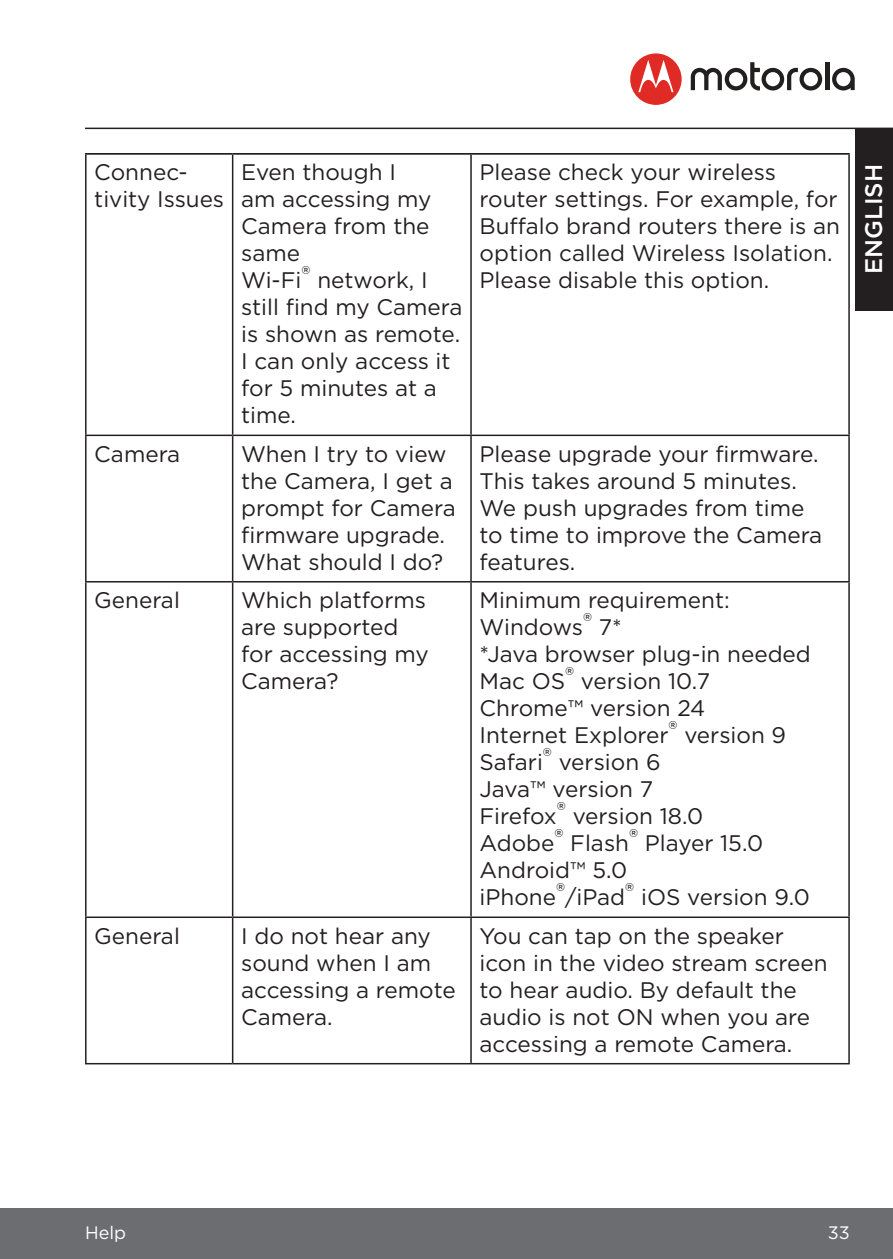
<style>
.page{position:relative;width:893px;height:1259px;background:#fff}
.page>*{position:absolute;margin:0;border:0;box-sizing:border-box;transform-origin:0 0}
.t1{font:500 24px "Gotham";color:#fff}
.t2{font:22.5px/27px "Gotham";color:#231f20}
.t3{font:18px "Gotham";color:#fff}
</style>
<div class="page">
<div style="left:0;top:1208px;width:893px;height:51px;background:#6c6d70"></div>
<hr style="left:85px;top:128px;width:808px;height:1px;background:#231f20">
<div style="left:855px;top:128px;width:38px;height:182px;background:#231f20"></div>
<div style="left:630px;top:53px;width:52px;height:52px;background:#e02a26;border-radius:50%"></div>
<svg style="left:638px;top:60px;width:35px;height:32px"></svg>
<svg style="left:832px;top:68px;width:23px;height:22px"></svg>
<hr style="left:825px;top:62px;width:4px;height:28px;background:#221f1f">
<svg style="left:691px;top:62px;width:131px;height:28px"></svg>
<hr style="left:85px;top:153px;width:148px;height:2px;background:#030303">
<hr style="left:233px;top:153px;width:238px;height:2px;background:#030303">
<hr style="left:471px;top:153px;width:379px;height:2px;background:#030303">
<hr style="left:85px;top:155px;width:2px;height:279px;background:#231f20">
<hr style="left:232px;top:155px;width:1px;height:279px;background:#231f20">
<hr style="left:470px;top:155px;width:2px;height:279px;background:#231f20">
<hr style="left:848px;top:155px;width:2px;height:279px;background:#231f20">
<hr style="left:85px;top:434px;width:148px;height:2px;background:#231f20">
<hr style="left:85px;top:436px;width:2px;height:145px;background:#231f20">
<hr style="left:233px;top:434px;width:238px;height:2px;background:#231f20">
<hr style="left:232px;top:436px;width:1px;height:145px;background:#231f20">
<hr style="left:471px;top:434px;width:379px;height:2px;background:#231f20">
<hr style="left:470px;top:436px;width:2px;height:145px;background:#231f20">
<hr style="left:848px;top:436px;width:2px;height:145px;background:#231f20">
<hr style="left:85px;top:581px;width:148px;height:1px;background:#231f20">
<hr style="left:85px;top:582px;width:2px;height:334px;background:#231f20">
<hr style="left:233px;top:581px;width:238px;height:1px;background:#231f20">
<hr style="left:232px;top:582px;width:1px;height:334px;background:#231f20">
<hr style="left:471px;top:581px;width:379px;height:1px;background:#231f20">
<hr style="left:470px;top:582px;width:2px;height:334px;background:#231f20">
<hr style="left:848px;top:582px;width:2px;height:334px;background:#231f20">
<hr style="left:85px;top:916px;width:148px;height:2px;background:#231f20">
<hr style="left:85px;top:918px;width:2px;height:145px;background:#231f20">
<hr style="left:233px;top:916px;width:238px;height:2px;background:#231f20">
<hr style="left:232px;top:918px;width:1px;height:145px;background:#231f20">
<hr style="left:471px;top:916px;width:379px;height:2px;background:#231f20">
<hr style="left:470px;top:918px;width:2px;height:145px;background:#231f20">
<hr style="left:848px;top:918px;width:2px;height:145px;background:#231f20">
<hr style="left:85px;top:1063px;width:148px;height:1px;background:#231f20">
<hr style="left:233px;top:1063px;width:238px;height:1px;background:#231f20">
<hr style="left:471px;top:1063px;width:379px;height:1px;background:#231f20">
<p class="t2" style="left:94px;top:158px;width:131px">Connec&shy;tivity Issues</p>
<p class="t2" style="left:241px;top:158px;width:223px">Even though I<br>am accessing my<br>Camera from the same<br>Wi-Fi® network, I still find my Camera is shown as remote.<br>I can only access it for 5 minutes at a time.</p>
<p class="t2" style="left:479px;top:158px;width:362px">Please check your wireless router settings. For example, for<br>Buffalo brand routers there is an option called Wireless Isolation.<br>Please disable this option.</p>
<p class="t2" style="left:94px;top:440px;width:87px">Camera</p>
<p class="t2" style="left:241px;top:440px;width:216px">When I try to view the Camera, I get a prompt for Camera firmware upgrade.<br>What should I do?</p>
<p class="t2" style="left:479px;top:440px;width:344px">Please upgrade your firmware.<br>This takes around 5 minutes.<br>We push upgrades from time to time to improve the Camera features.</p>
<p class="t2" style="left:94px;top:586px;width:87px">General</p>
<p class="t2" style="left:241px;top:586px;width:189px">Which platforms are supported for accessing my<br>Camera?</p>
<p class="t2" style="left:479px;top:586px;width:333px">Minimum requirement:<br>Windows® 7*<br>*Java browser plug-in needed<br>Mac OS® version 10.7<br>Chrome™ version 24<br>Internet Explorer® version 9<br>Safari® version 6<br>Java™ version 7<br>Firefox® version 18.0<br>Adobe® Flash® Player 15.0<br>Android™ 5.0<br>iPhone®/iPad® iOS version 9.0</p>
<p class="t2" style="left:94px;top:922px;width:87px">General</p>
<p class="t2" style="left:241px;top:922px;width:216px">I do not hear any sound when I am accessing a remote<br>Camera.</p>
<p class="t2" style="left:479px;top:922px;width:350px">You can tap on the speaker icon in the video stream screen to hear audio. By default the audio is not ON when you are accessing a remote Camera.</p>
<p class="t1" style="left:858px;top:274px;width:111px;rotate:-90deg">ENGLISH</p>
<p class="t3" style="left:85px;top:1221px;width:43px">Help</p>
<p class="t3" style="left:828px;top:1221px;width:24px">33</p>
</div>
